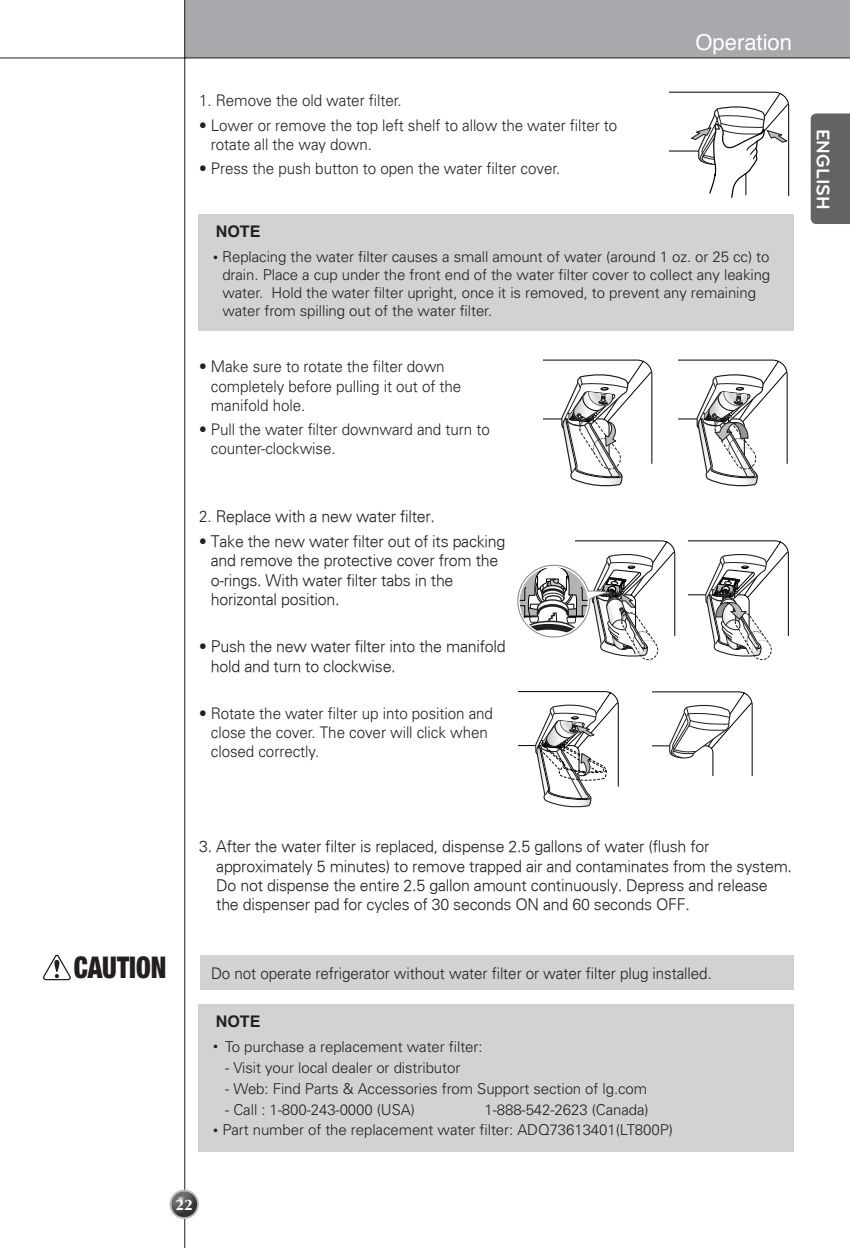
<style>
.page{position:relative;width:850px;height:1248px;background:#fff}
.page>*{position:absolute;margin:0;border:0;box-sizing:border-box;transform-origin:0 0}
.t1{font:900 condensed 30px "Helvetica Neue";color:#231f20;scale:.88 1}
.t2{font:22px "Helvetica";color:#fff}
.t3{font:700 19px "Bryant LG";color:#fff}
.t4{font:300 16px/19.2px "Univers";letter-spacing:-.015em;color:#231f20}
.t5{font:300 16px/19.2px "Univers";letter-spacing:-.005em;color:#231f20;scale:.95 1}
.t6{font:700 16px "Helvetica";color:#231f20}
.t7{font:700 16px "Optane";color:#fff}
.t8{font:300 15px/18px "Univers";letter-spacing:-.005em;color:#231f20}
.s1{font-size:10px}
.s2{font-style:inherit}
</style>
<div class="page">
<div style="left:184px;top:1px;width:666px;height:56px;background:#a8a9ad"></div>
<hr style="left:184px;top:1px;width:1px;height:1247px;background:#231f20">
<hr style="left:0;top:57px;width:850px;height:1px;background:#231f20">
<svg style="left:170px;top:1190px;width:29px;height:29px"></svg>
<img style="left:171px;top:1191px;width:26px;height:26px;border-radius:50%">
<div style="left:811px;top:113px;width:39px;height:111px;background:#636366"></div>
<svg style="left:669px;top:91px;width:120px;height:107px"></svg>
<div style="left:198px;top:214px;width:596px;height:117px;background:#d1d2d4"></div>
<svg style="left:543px;top:360px;width:109px;height:127px"></svg>
<svg style="left:678px;top:360px;width:110px;height:127px"></svg>
<svg style="left:517px;top:540px;width:158px;height:121px"></svg>
<svg style="left:689px;top:540px;width:100px;height:121px"></svg>
<svg style="left:519px;top:691px;width:100px;height:117px"></svg>
<svg style="left:652px;top:691px;width:101px;height:84px"></svg>
<div style="left:198px;top:1004px;width:596px;height:148px;background:#d1d2d4"></div>
<div style="left:200px;top:956px;width:593px;height:34px;background:#d1d2d4"></div>
<svg style="left:43px;top:955px;width:28px;height:25px"></svg>
<p class="t5" style="left:199px;top:92px;width:215px">1. Remove the old water filter.</p>
<p class="t5" style="left:211px;top:117px;width:429px;text-indent:-12px">• Lower or remove the top left shelf to allow the water filter to rotate all the way down.</p>
<p class="t5" style="left:199px;top:160px;width:382px">• Press the push button to open the water filter cover.</p>
<p class="t6" style="left:216px;top:224px;width:46px">NOTE</p>
<h2 class="t2" style="left:695px;top:33px;width:98px">Operation</h2>
<p class="t8" style="left:222px;top:249px;width:549px;text-indent:-9px"><span class="s1">•</span> Replacing the water filter causes a small amount of water (around 1 oz. or 25 cc) to drain. Place a cup under the front end of the water filter cover to collect any leaking water. Hold the water filter upright, once it is removed, to prevent any remaining water from spilling out of the water filter.</p>
<p class="t5" style="left:211px;top:359px;width:265px;text-indent:-12px">• Make sure to rotate the filter down completely before pulling it out of the manifold hole.</p>
<p class="t5" style="left:211px;top:421px;width:295px;text-indent:-12px">• Pull the water filter downward and turn to counter-clockwise.</p>
<p class="t4" style="left:199px;top:507px;width:237px"><span class="s2">2.</span> Replace with a new water filter.</p>
<p class="t4" style="left:211px;top:532px;width:296px;text-indent:-12px"><span class="s2">•</span> Take the new water filter out of its packing and remove the protective cover from the o-rings. With water filter tabs in the horizontal position.</p>
<p class="t4" style="left:211px;top:637px;width:296px;text-indent:-12px"><span class="s2">•</span> Push the new water filter into the manifold hold and turn to clockwise.</p>
<p class="t5" style="left:211px;top:705px;width:299px;text-indent:-12px">• Rotate the water filter up into position and close the cover. The cover will click when closed correctly.</p>
<p class="t3" style="left:830px;top:129px;width:82px;rotate:90deg">ENGLISH</p>
<p class="t4" style="left:216px;top:837px;width:577px;text-indent:-17px">3. After the water filter is replaced, dispense 2.5 gallons of water (flush for approximately 5 minutes) to remove trapped air and contaminates from the system.<br>Do not dispense the entire 2.5 gallon amount continuously. Depress and release the dispenser pad for cycles of 30 seconds ON and 60 seconds OFF.</p>
<h1 class="t1" style="left:74px;top:957px;width:107px">CAUTION</h1>
<p class="t5" style="left:211px;top:965px;width:529px">Do not operate refrigerator without water filter or water filter plug installed.</p>
<p class="t6" style="left:216px;top:1014px;width:46px">NOTE</p>
<p class="t8" style="left:213px;top:1039px;width:271px"><span class="s1">•</span> To purchase a replacement water filter:</p>
<p class="t8" style="left:225px;top:1060px;width:237px">- Visit your local dealer or distributor</p>
<p class="t8" style="left:225px;top:1081px;width:424px">- Web: Find Parts &amp; Accessories from Support section of lg.com</p>
<p class="t8" style="left:225px;top:1102px;width:191px">- Call : 1-800-243-0000 (USA)</p>
<p class="t8" style="left:484px;top:1102px;width:166px">1-888-542-2623 (Canada)</p>
<p class="t8" style="left:213px;top:1122px;width:461px"><span class="s1">•</span> Part number of the replacement water filter: ADQ73613401(LT800P)</p>
<p class="t7" style="left:175px;top:1195px;width:19px">22</p>
</div>
